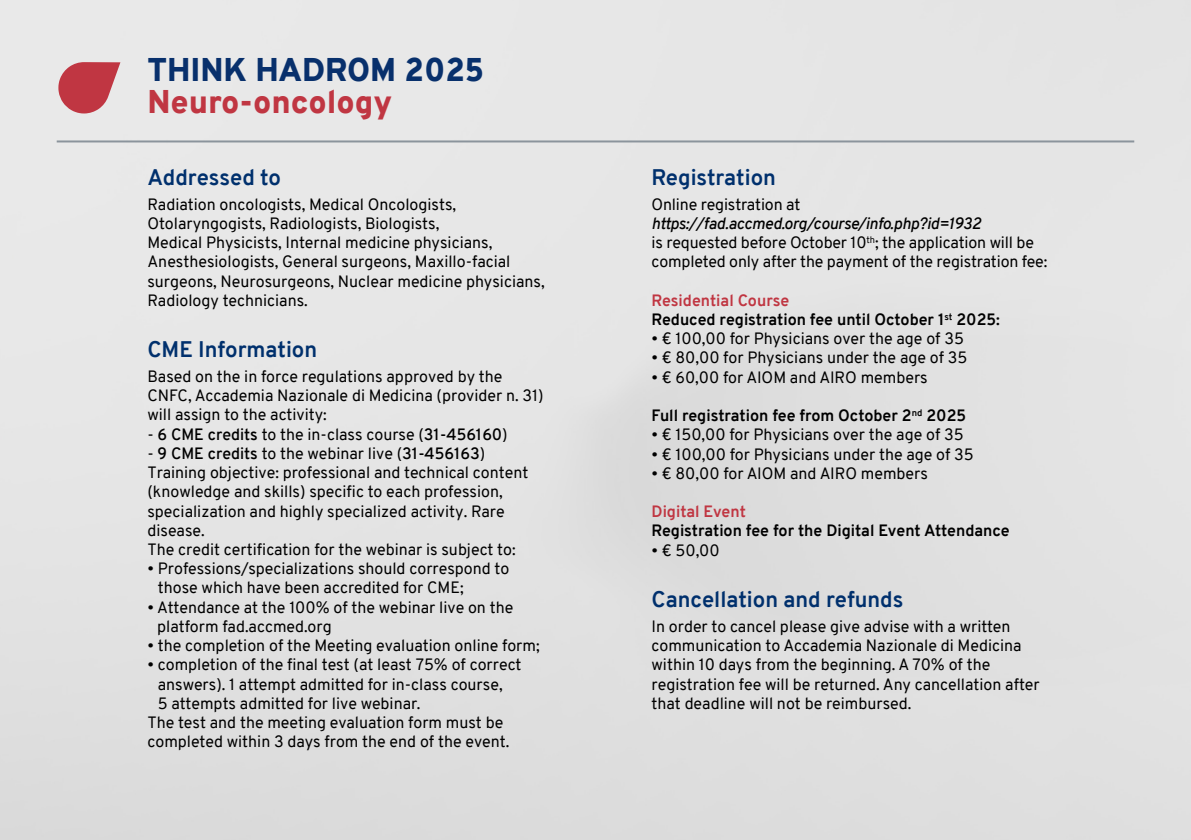
<style>
.page{position:relative;width:1191px;height:840px;background:#fff}
.page>*{position:absolute;margin:0;border:0;box-sizing:border-box;transform-origin:0 0}
.t1{font:900 32px "Overpass";color:#08306c}
.t2{font:900 32px "Overpass";color:#c03642}
.t3{font:700 22px "Overpass";color:#00306d}
.t4{font:16px/19.2px "Overpass";color:#000}
.t5{font:700 16px/19.2px "Overpass";color:#000}
.t6{font:700 16px "Overpass";color:#c03642}
.s1{font-weight:600}
.s2{font-weight:600;font-style:italic}
.s3{color:#c03642}
</style>
<div class="page">
<svg style="left:58px;top:62px;width:62px;height:51px;background:#ca636b"></svg>
<hr style="left:57px;top:140px;width:1077px;height:2px;background:#8b949c">
<h1 class="t1" style="left:147px;top:47px;width:338px">THINK HADROM 2025</h1>
<h1 class="t2" style="left:147px;top:79px;width:246px">Neuro-oncology</h1>
<h2 class="t3" style="left:147px;top:161px;width:135px">Addressed to</h2>
<p class="t4" style="left:147px;top:194px;width:399px">Radiation oncologists, Medical Oncologists, Otolaryngogists, Radiologists, Biologists,<br>Medical Physicists, Internal medicine physicians, Anesthesiologists, General surgeons, Maxillo-facial surgeons, Neurosurgeons, Nuclear medicine physicians, Radiology technicians.</p>
<h2 class="t3" style="left:147px;top:333px;width:171px">CME Information</h2>
<p class="t4" style="left:147px;top:366px;width:398px">Based on the in force regulations approved by the<br>CNFC, Accademia Nazionale di Medicina (provider n. 31) will assign to the activity:</p>
<p class="t4" style="left:147px;top:424px;width:362px">- <span class="s1">6 CME credits</span> to the in-class course (<span class="s1">31-456160</span>)</p>
<p class="t4" style="left:147px;top:443px;width:382px">- <span class="s1">9 CME credits</span> to the webinar live (<span class="s1">31-456163</span>)<br>Training objective: professional and technical content (knowledge and skills) specific to each profession, specialization and highly specialized activity. Rare disease.<br>The credit certification for the webinar is subject to:</p>
<p class="t4" style="left:158px;top:558px;width:353px;text-indent:-10px">• Professions/specializations should correspond to those which have been accredited for CME;</p>
<p class="t4" style="left:157px;top:597px;width:358px;text-indent:-10px">• Attendance at the 100% of the webinar live on the platform fad.accmed.org</p>
<p class="t4" style="left:147px;top:635px;width:394px">• the completion of the Meeting evaluation online form;</p>
<p class="t4" style="left:147px;top:654px;width:375px">• completion of the final test (at least 75% of correct</p>
<p class="t4" style="left:158px;top:674px;width:346px">answers). 1 attempt admitted for in-class course,</p>
<p class="t4" style="left:158px;top:693px;width:264px">5 attempts admitted for live webinar.</p>
<p class="t4" style="left:147px;top:712px;width:357px">The test and the meeting evaluation form must be</p>
<p class="t4" style="left:147px;top:731px;width:363px">completed within 3 days from the end of the event.</p>
<h2 class="t3" style="left:651px;top:161px;width:126px">Registration</h2>
<p class="t4" style="left:651px;top:194px;width:150px">Online registration at</p>
<p class="t4" style="left:651px;top:214px;width:397px"><span class="s2">https://fad.accmed.org/course/info.php?id=1932<br></span>is requested before October 10<sup>th</sup>; the application will be completed only after the payment of the registration fee:</p>
<p class="t5" style="left:651px;top:290px;width:350px"><span class="s3">Residential Course<br></span>Reduced registration fee until October 1<sup>st</sup> 2025:</p>
<p class="t4" style="left:651px;top:329px;width:314px">• € 100,00 for Physicians over the age of 35</p>
<p class="t4" style="left:651px;top:348px;width:317px">• € 80,00 for Physicians under the age of 35</p>
<p class="t4" style="left:651px;top:367px;width:278px">• € 60,00 for AIOM and AIRO members</p>
<p class="t5" style="left:651px;top:406px;width:316px">Full registration fee from October 2<sup>nd</sup> 2025</p>
<p class="t4" style="left:651px;top:425px;width:314px">• € 150,00 for Physicians over the age of 35</p>
<p class="t4" style="left:651px;top:444px;width:324px">• € 100,00 for Physicians under the age of 35</p>
<p class="t4" style="left:651px;top:463px;width:278px">• € 80,00 for AIOM and AIRO members</p>
<p class="t6" style="left:651px;top:500px;width:96px">Digital Event</p>
<p class="t5" style="left:651px;top:521px;width:360px">Registration fee for the Digital Event Attendance</p>
<p class="t4" style="left:651px;top:540px;width:70px">• € 50,00</p>
<h2 class="t3" style="left:651px;top:583px;width:253px">Cancellation and refunds</h2>
<p class="t4" style="left:651px;top:616px;width:390px">In order to cancel please give advise with a written communication to Accademia Nazionale di Medicina within 10 days from the beginning. A 70% of the registration fee will be returned. Any cancellation after that deadline will not be reimbursed.</p>
</div>
